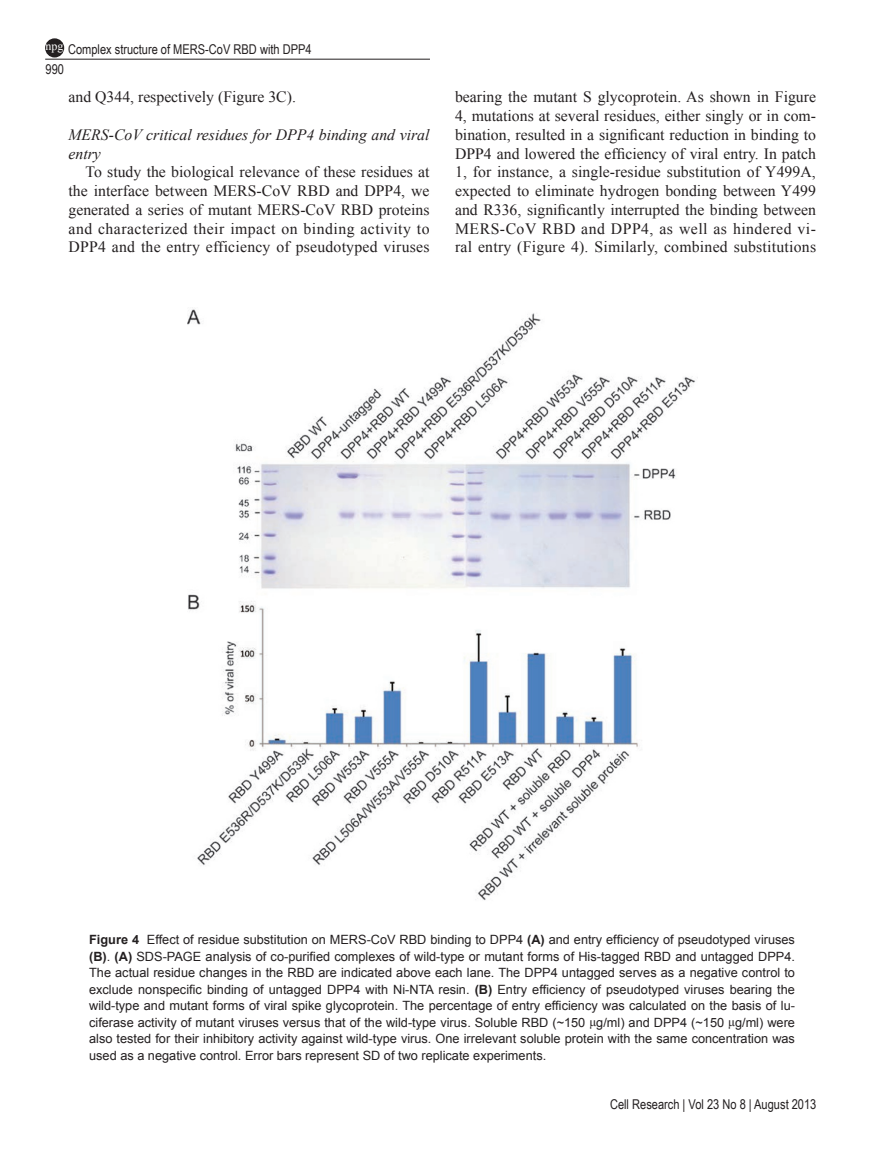
<style>
.page{position:relative;width:893px;height:1170px;background:#fff}
.page>*{position:absolute;margin:0;border:0;box-sizing:border-box;transform-origin:0 0}
.t1{font:15.75px/18.8px "Times New Roman PSMT2";letter-spacing:.005em;color:#231f20}
.t2{font:15.75px/18.8px "Times New Roman";color:#231f20}
.t3{font:italic 15.75px/18.8px "Times New Roman";color:#231f20}
.t4{font:13.5px "Arial Narrow";color:#231f20}
.t5{font:12.75px/16.5px "Arial";color:#231f20;text-align:justify}
.t6{font:12.75px "Arial MT2";color:#231f20}
.t7{font:12px "Times New Roman PSMT2";color:#fff}
.s1{font-family:"Arial";font-weight:700}
.s2{font-family:"Arial"}
.s3{font-weight:700}
.s4{font-family:"Arial MT2"}
.s5{font-family:"Times New Roman"}
</style>
<div class="page">
<hr style="left:45px;top:59px;width:385px;height:1px;background:#231f20">
<div style="left:46px;top:39px;width:17px;height:18px;background:#231f20;border-radius:50%"></div>
<div style="left:45px;top:38px;width:19px;height:19px;border:2px solid #231f20;border-radius:50%"></div>
<img style="left:187px;top:309px;width:511px;height:592px">
<p class="t4" style="left:68px;top:39px;width:245px">Complex structure of MERS-CoV RBD with DPP4</p>
<p class="t7" style="left:46px;top:38px;width:19px">npg</p>
<p class="t4" style="left:46px;top:59px;width:20px">990</p>
<p class="t1" style="left:69px;top:87px;width:229px">and Q344, respectively (Figure 3C).</p>
<p class="t3" style="left:69px;top:125px;width:362px">MERS-CoV critical residues for DPP4 binding and viral entry</p>
<p class="t1" style="left:69px;top:162px;width:363px;text-align:justify;text-indent:17px">To study the biological relevance of these residues at the interface between MERS-CoV RBD and DPP4, we generated a series of mutant MERS-CoV RBD proteins and characterized their impact on binding activity to DPP4 and the entry efficiency of pseudotyped viruses</p>
<p class="t1" style="left:455px;top:87px;width:362px">bearing the mutant S glycoprotein. As shown in Figure<br>4, mutations at several residues, either singly or in com-</p>
<p class="t2" style="left:455px;top:125px;width:362px">bination, resulted in a significant reduction in binding to<br>DPP4 and lowered the efficiency of viral entry. In patch</p>
<p class="t1" style="left:455px;top:162px;width:362px">1, for instance, a single-residue substitution of Y499A, expected to eliminate hydrogen bonding between Y499</p>
<p class="t2" style="left:455px;top:200px;width:362px">and R336, significantly interrupted the binding between</p>
<p class="t1" style="left:455px;top:219px;width:363px">MERS-CoV RBD and DPP4, as well as hindered vi&shy;ral entry (Figure 4). Similarly, combined substitutions</p>
<p class="t6" style="left:89px;top:931px;width:707px"><span class="s1">Figure 4</span> Effect of residue substitution on MERS-CoV RBD binding to DPP4 <span class="s1">(A)</span> <span class="s2">and entry efficiency of pseudotyped viruses</span></p>
<p class="t5" style="left:89px;top:947px;width:707px"><span class="s3">(B)</span><span class="s4">.</span> <span class="s3">(A)</span> SDS-PAGE analysis of co-purified complexes of wild-type or mutant forms of His-tagged RBD and untagged DPP4.</p>
<p class="t6" style="left:89px;top:964px;width:707px">The actual residue changes in the RBD are indicated above each lane. The DPP4 untagged serves as a negative control to</p>
<p class="t5" style="left:89px;top:980px;width:707px">exclude nonspecific binding of untagged DPP4 with Ni-NTA resin. <span class="s3">(B)</span> Entry efficiency of pseudotyped viruses bearing the wild-type and mutant forms of viral spike glycoprotein. The percentage of entry efficiency was calculated on the basis of lu&shy;ciferase activity of mutant viruses versus that of the wild-type virus. Soluble RBD (~150 <span class="s5">μ</span>g/ml) and DPP4 (~150 <span class="s5">μ</span>g/ml) were also tested for their inhibitory activity against wild-type virus. One irrelevant soluble protein with the same concentration was used as a negative control. Error bars represent SD of two replicate experiments.</p>
<p class="t4" style="left:610px;top:1094px;width:208px">Cell Research | Vol 23 No 8 | August 2013</p>
</div>
